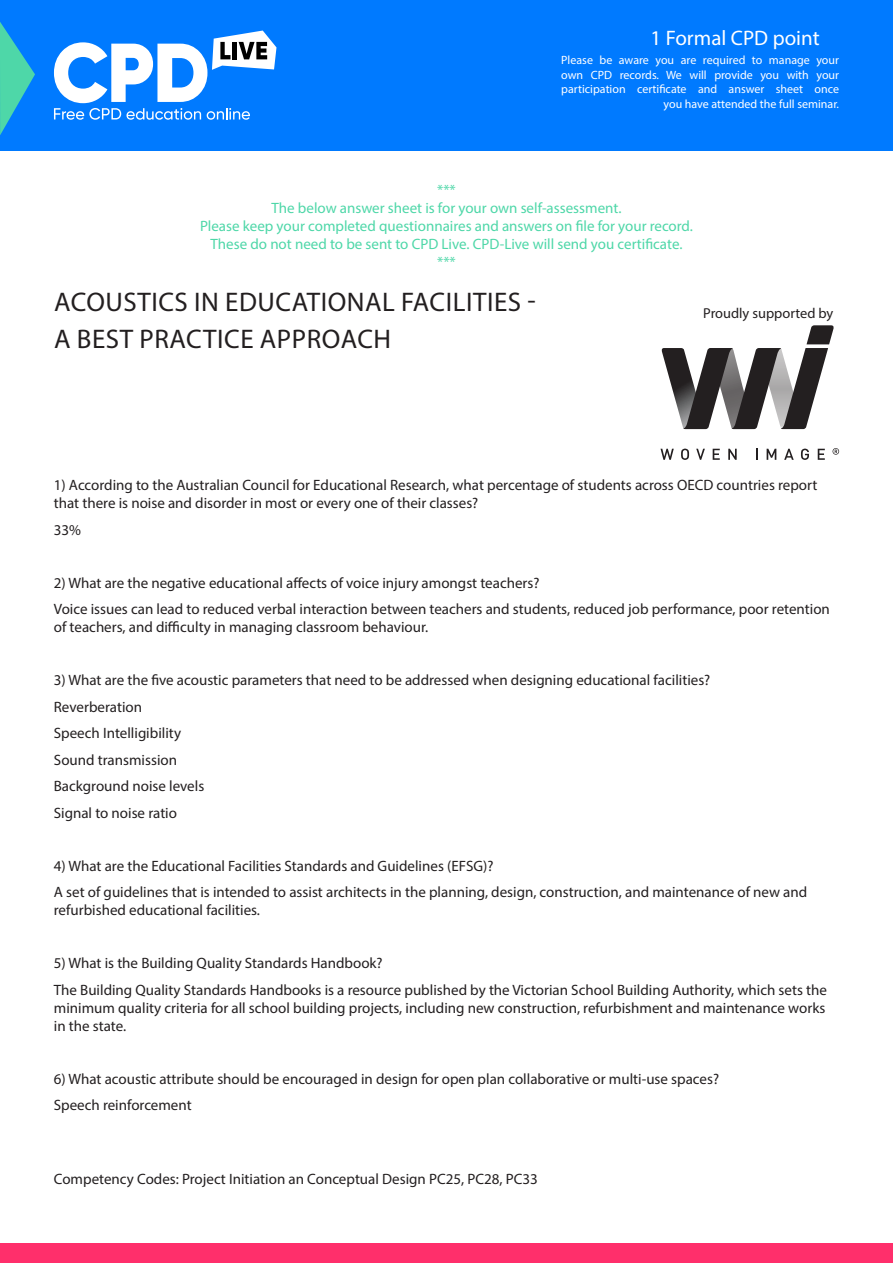
<style>
.page{position:relative;width:893px;height:1263px;background:#fff}
.page>*{position:absolute;margin:0;border:0;box-sizing:border-box;transform-origin:0 0}
.t1{font:27px "Myriad Pro";letter-spacing:.02em;color:#231f20}
.t2{font:21px "Myriad Pro";color:#fff}
.t3{font:15px/18px "Myriad Pro";color:#231f20}
.t4{font:15px "Myriad Pro";color:#4ed7a8}
.t5{font:14.4px "Myriad Pro";color:#231f20}
.t6{font:12px/14.4px "Myriad Pro";color:#fff;text-align:right}
</style>
<div class="page">
<div style="left:0;top:0;width:893px;height:151px;background:#007aff"></div>
<svg style="left:54px;top:31px;width:222px;height:89px"></svg>
<svg style="left:0;top:22px;width:35px;height:113px"></svg>
<div style="left:0;top:1243px;width:893px;height:20px;background:#ff2f6b"></div>
<svg style="left:661px;top:325px;width:173px;height:104px"></svg>
<svg style="left:660px;top:449px;width:14px;height:11px"></svg>
<svg style="left:681px;top:449px;width:8px;height:11px"></svg>
<svg style="left:696px;top:449px;width:9px;height:11px"></svg>
<svg style="left:713px;top:449px;width:7px;height:11px"></svg>
<svg style="left:728px;top:449px;width:9px;height:11px"></svg>
<svg style="left:767px;top:449px;width:9px;height:11px"></svg>
<svg style="left:784px;top:449px;width:10px;height:11px"></svg>
<svg style="left:801px;top:449px;width:8px;height:11px"></svg>
<svg style="left:818px;top:449px;width:7px;height:11px"></svg>
<svg style="left:832px;top:448px;width:7px;height:7px"></svg>
<p class="t2" style="left:651px;top:25px;width:171px">1 Formal CPD point</p>
<p class="t6" style="left:561px;top:53px;width:279px">Please be aware you are required to manage your own CPD records. We will provide you with your participation certificate and answer sheet once you have attended the full seminar.</p>
<p class="t4" style="left:437px;top:180px;width:20px">***</p>
<p class="t4" style="left:272px;top:198px;width:351px">The below answer sheet is for your own self-assessment.</p>
<p class="t4" style="left:200px;top:216px;width:494px">Please keep your completed questionnaires and answers on file for your record.</p>
<p class="t4" style="left:211px;top:234px;width:473px">These do not need to be sent to CPD Live. CPD-Live will send you certificate.</p>
<p class="t4" style="left:437px;top:252px;width:20px">***</p>
<p class="t1" style="left:54px;top:285px;width:483px">ACOUSTICS IN EDUCATIONAL FACILITIES -</p>
<p class="t1" style="left:54px;top:322px;width:338px">A BEST PRACTICE APPROACH</p>
<p class="t5" style="left:703px;top:304px;width:132px">Proudly supported by</p>
<p class="t3" style="left:54px;top:476px;width:765px">1) According to the Australian Council for Educational Research, what percentage of students across OECD countries report that there is noise and disorder in most or every one of their classes?</p>
<p class="t3" style="left:54px;top:520px;width:29px">33%</p>
<p class="t3" style="left:54px;top:573px;width:487px">2) What are the negative educational affects of voice injury amongst teachers?</p>
<p class="t3" style="left:54px;top:600px;width:777px">Voice issues can lead to reduced verbal interaction between teachers and students, reduced job performance, poor retention of teachers, and difficulty in managing classroom behaviour.</p>
<p class="t3" style="left:54px;top:671px;width:658px">3) What are the five acoustic parameters that need to be addressed when designing educational facilities?</p>
<p class="t3" style="left:54px;top:698px;width:90px">Reverberation</p>
<p class="t3" style="left:54px;top:724px;width:129px">Speech Intelligibility</p>
<p class="t3" style="left:54px;top:751px;width:125px">Sound transmission</p>
<p class="t3" style="left:54px;top:777px;width:152px">Background noise levels</p>
<p class="t3" style="left:54px;top:804px;width:125px">Signal to noise ratio</p>
<p class="t3" style="left:54px;top:857px;width:441px">4) What are the Educational Facilities Standards and Guidelines (EFSG)?</p>
<p class="t3" style="left:54px;top:883px;width:755px">A set of guidelines that is intended to assist architects in the planning, design, construction, and maintenance of new and refurbished educational facilities.</p>
<p class="t3" style="left:54px;top:954px;width:330px">5) What is the Building Quality Standards Handbook?</p>
<p class="t3" style="left:54px;top:981px;width:775px;text-align:justify">The Building Quality Standards Handbooks is a resource published by the Victorian School Building Authority, which sets the minimum quality criteria for all school building projects, including new construction, refurbishment and maintenance works in the state.</p>
<p class="t3" style="left:54px;top:1070px;width:667px">6) What acoustic attribute should be encouraged in design for open plan collaborative or multi-use spaces?</p>
<p class="t3" style="left:54px;top:1096px;width:139px">Speech reinforcement</p>
<p class="t3" style="left:54px;top:1170px;width:485px">Competency Codes: Project Initiation an Conceptual Design PC25, PC28, PC33</p>
</div>
